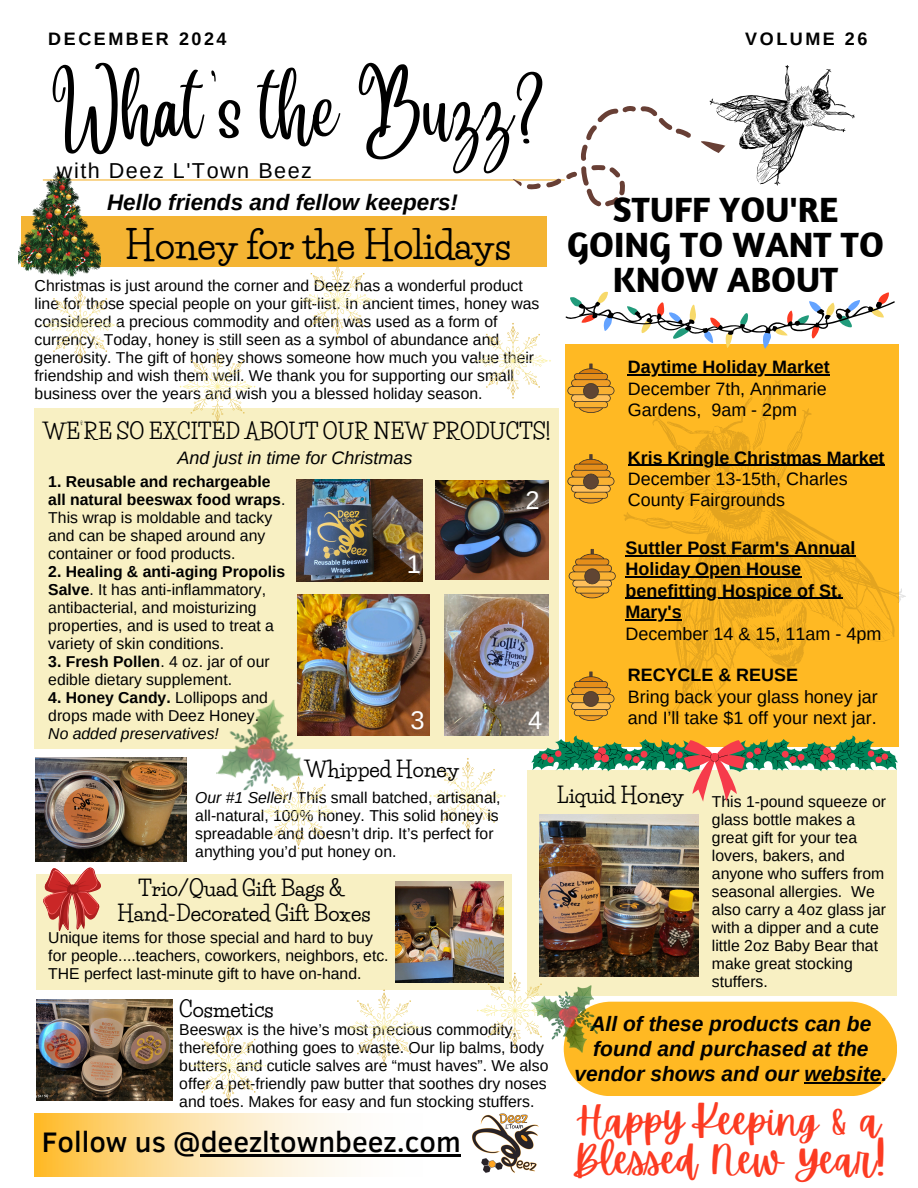
<style>
.page{position:relative;width:918px;height:1188px;background:#fff}
.page>*{position:absolute;margin:0;border:0;box-sizing:border-box;transform-origin:0 0}
.t1{font:64.2px "Angelina";letter-spacing:.02em;color:#000}
.t2{font:39.9px/39.3px "Apricots";color:#fc3b22}
.t3{font:700 37.5px "Life Savers";color:#000}
.t4{font:700 36px/34.8px "Amaranth";color:#000;text-align:center}
.t5{font:500 28.95px "Clear Sans";color:#000}
.t6{font:25.5px "Arimo";color:#fff}
.t7{font:italic 700 22.5px "Arimo";color:#000}
.t8{font:21.6px "Arimo";letter-spacing:.07em;color:#000}
.t9{font:700 21px "Life Savers";color:#000}
.t10{font:italic 700 21px/24.8px "Arimo";color:#000;text-align:center}
.t11{font:700 18px "Arimo";color:#000}
.t12{font:18px/21.3px "Arimo";color:#000}
.t13{font:italic 18px "Arimo";color:#000}
.t14{font:700 18px "Arimo";letter-spacing:.14em;color:#000}
.t15{font:17.85px/21.3px "Arimo";color:#000}
.t16{font:700 17.85px "Arimo";color:#000}
.t17{font:15.75px/18px "Arimo";color:#000}
.t18{font:italic 15.75px "Arimo";color:#000}
.s1{font-weight:700}
.s2{font-style:italic}
</style>
<div class="page">
<hr style="left:43px;top:179px;width:521px;height:2px;background:#f4b433">
<svg style="left:35px;top:1114px;width:388px;height:63px"></svg>
<svg style="left:512px;top:106px;width:179px;height:111px"></svg>
<svg style="left:701px;top:65px;width:154px;height:121px"></svg>
<div style="left:21px;top:217px;width:526px;height:50px;background:#f4b433"></div>
<svg style="left:565px;top:348px;width:341px;height:399px;background:#f6b324"></svg>
<svg style="left:567px;top:672px;width:48px;height:49px;background:#d5972a"></svg>
<img style="left:36px;top:999px;width:136px;height:102px">
<img style="left:35px;top:758px;width:151px;height:103px">
<div style="left:36px;top:874px;width:476px;height:116px;background:#f8f0c3"></div>
<img style="left:396px;top:882px;width:108px;height:101px">
<svg style="left:567px;top:364px;width:48px;height:49px;background:#d5972a"></svg>
<hr style="left:628px;top:374px;width:202px;height:1px;background:#000">
<div style="left:35px;top:408px;width:524px;height:341px;background:#f8f0c3"></div>
<img style="left:19px;top:172px;width:82px;height:104px">
<svg style="left:565px;top:291px;width:330px;height:58px"></svg>
<img style="left:296px;top:479px;width:126px;height:103px">
<img style="left:435px;top:481px;width:114px;height:99px">
<img style="left:297px;top:595px;width:133px;height:140px">
<img style="left:445px;top:595px;width:103px;height:140px">
<div style="left:527px;top:770px;width:370px;height:226px;background:#f8f0c3"></div>
<img style="left:539px;top:815px;width:159px;height:162px">
<div style="left:564px;top:1002px;width:333px;height:94px;background:#ffb923;border-radius:47px"></div>
<img style="left:472px;top:1113px;width:67px;height:60px">
<svg style="left:43px;top:867px;width:58px;height:64px"></svg>
<svg style="left:430px;top:758px;width:76px;height:76px"></svg>
<svg style="left:260px;top:783px;width:77px;height:66px"></svg>
<svg style="left:190px;top:1027px;width:77px;height:77px"></svg>
<svg style="left:477px;top:972px;width:76px;height:77px"></svg>
<svg style="left:346px;top:989px;width:76px;height:77px"></svg>
<svg style="left:475px;top:323px;width:76px;height:76px"></svg>
<svg style="left:42px;top:287px;width:76px;height:76px"></svg>
<svg style="left:299px;top:262px;width:77px;height:76px"></svg>
<svg style="left:179px;top:348px;width:77px;height:77px"></svg>
<img style="left:216px;top:697px;width:88px;height:96px">
<hr style="left:201px;top:1155px;width:260px;height:2px;background:#000">
<svg style="left:531px;top:736px;width:367px;height:66px"></svg>
<hr style="left:804px;top:1082px;width:77px;height:1px;background:#000">
<img style="left:532px;top:986px;width:66px;height:66px">
<p class="t14" style="left:48px;top:29px;width:180px">DECEMBER 2024</p>
<p class="t14" style="left:745px;top:29px;width:124px">VOLUME 26</p>
<p class="t1" style="left:52px;top:98px;width:495px">What's the Buzz?</p>
<p class="t8" style="left:57px;top:158px;width:257px">with Deez L'Town Beez</p>
<p class="t7" style="left:107px;top:190px;width:353px">Hello friends and fellow keepers!</p>
<p class="t3" style="left:125px;top:223px;width:388px">Honey for the Holidays</p>
<p class="t17" style="left:35px;top:277px;width:506px">Christmas is just around the corner and Deez has a wonderful product line for those special people on your gift-list. In ancient times, honey was considered a precious commodity and often was used as a form of currency. Today, honey is still seen as a symbol of abundance and generosity. The gift of honey shows someone how much you value their friendship and wish them well. We thank you for supporting our small business over the years and wish you a blessed holiday season.</p>
<p class="t9" style="left:43px;top:418px;width:510px">WE’RE SO EXCITED ABOUT OUR NEW PRODUCTS!</p>
<p class="t13" style="left:178px;top:448px;width:236px">And just in time for Christmas</p>
<p class="t17" style="left:48px;top:472px;width:239px"><span class="s1">1. Reusable and rechargeable all natural beeswax food wraps</span>.<br>This wrap is moldable and tacky and can be shaped around any container or food products.</p>
<p class="t17" style="left:48px;top:562px;width:238px"><span class="s1">2. Healing &amp; anti-aging Propolis<br>Salve</span>. It has anti-inflammatory, antibacterial, and moisturizing properties, and is used to treat a variety of skin conditions.</p>
<p class="t17" style="left:48px;top:652px;width:223px"><span class="s1">3. Fresh Pollen</span>. 4 oz. jar of our edible dietary supplement.</p>
<p class="t17" style="left:48px;top:688px;width:221px"><span class="s1">4. Honey Candy.</span> Lollipops and drops made with Deez Honey.</p>
<p class="t18" style="left:48px;top:724px;width:172px">No added preservatives!</p>
<h2 class="t6" style="left:407px;top:550px;width:16px">1</h2>
<p class="t6" style="left:526px;top:486px;width:16px">2</p>
<p class="t6" style="left:410px;top:705px;width:16px">3</p>
<p class="t6" style="left:528px;top:705px;width:16px">4</p>
<p class="t9" style="left:305px;top:757px;width:156px">Whipped Honey</p>
<p class="t17" style="left:195px;top:788px;width:307px"><span class="s2">Our #1 Seller!</span> This small batched, artisanal, all-natural, 100% honey. This solid honey is spreadable and doesn’t drip. It’s perfect for anything you’d put honey on.</p>
<p class="t9" style="left:138px;top:876px;width:208px">Trio/Quad Gift Bags &amp;</p>
<h6 class="t9" style="left:117px;top:901px;width:255px">Hand-Decorated Gift Boxes</h6>
<p class="t17" style="left:48px;top:929px;width:342px">Unique items for those special and hard to buy for people....teachers, coworkers, neighbors, etc.<br>THE perfect last-minute gift to have on-hand.</p>
<p class="t9" style="left:179px;top:997px;width:96px">Cosmetics</p>
<p class="t17" style="left:179px;top:1021px;width:371px">Beeswax is the hive’s most precious commodity, therefore nothing goes to waste. Our lip balms, body butters, and cuticle salves are “must haves”. We also offer a pet-friendly paw butter that soothes dry noses and toes. Makes for easy and fun stocking stuffers.</p>
<p class="t5" style="left:42px;top:1121px;width:420px">Follow us @deezltownbeez.com</p>
<p class="t4" style="left:567px;top:191px;width:318px">STUFF YOU'RE<br>GOING TO WANT TO<br>KNOW ABOUT</p>
<h4 class="t16" style="left:628px;top:357px;width:204px">Daytime Holiday Market</h4>
<p class="t15" style="left:628px;top:378px;width:201px">December 7th, Annmarie<br>Gardens, 9am - 2pm</p>
<h1 class="t16" style="left:628px;top:448px;width:258px">Kris Kringle Christmas Market</h1>
<p class="t15" style="left:628px;top:468px;width:222px">December 13-15th, Charles<br>County Fairgrounds</p>
<p class="t11" style="left:625px;top:538px;width:232px">Suttler Post Farm's Annual</p>
<p class="t11" style="left:625px;top:559px;width:177px">Holiday Open House</p>
<p class="t11" style="left:625px;top:581px;width:218px">benefitting Hospice of St.</p>
<p class="t12" style="left:625px;top:601px;width:257px"><span class="s1">Mary's<br></span>December 14 &amp; 15, 11am - 4pm</p>
<p class="t16" style="left:628px;top:665px;width:172px">RECYCLE &amp; REUSE</p>
<p class="t15" style="left:628px;top:686px;width:251px">Bring back your glass honey jar and I’ll take $1 off your next jar.</p>
<p class="t9" style="left:557px;top:782px;width:129px">Liquid Honey</p>
<p class="t17" style="left:712px;top:793px;width:176px">This 1-pound squeeze or glass bottle makes a great gift for your tea lovers, bakers, and anyone who suffers from seasonal allergies. We also carry a 4oz glass jar with a dipper and a cute little 2oz Baby Bear that make great stocking stuffers.</p>
<p class="t10" style="left:575px;top:1012px;width:314px">All of these products can be found and purchased at the vendor shows and our website.</p>
<p class="t2" style="left:572px;top:1102px;width:315px">Happy Keeping &amp; a<br>Blessed New Year!</p>
</div>
